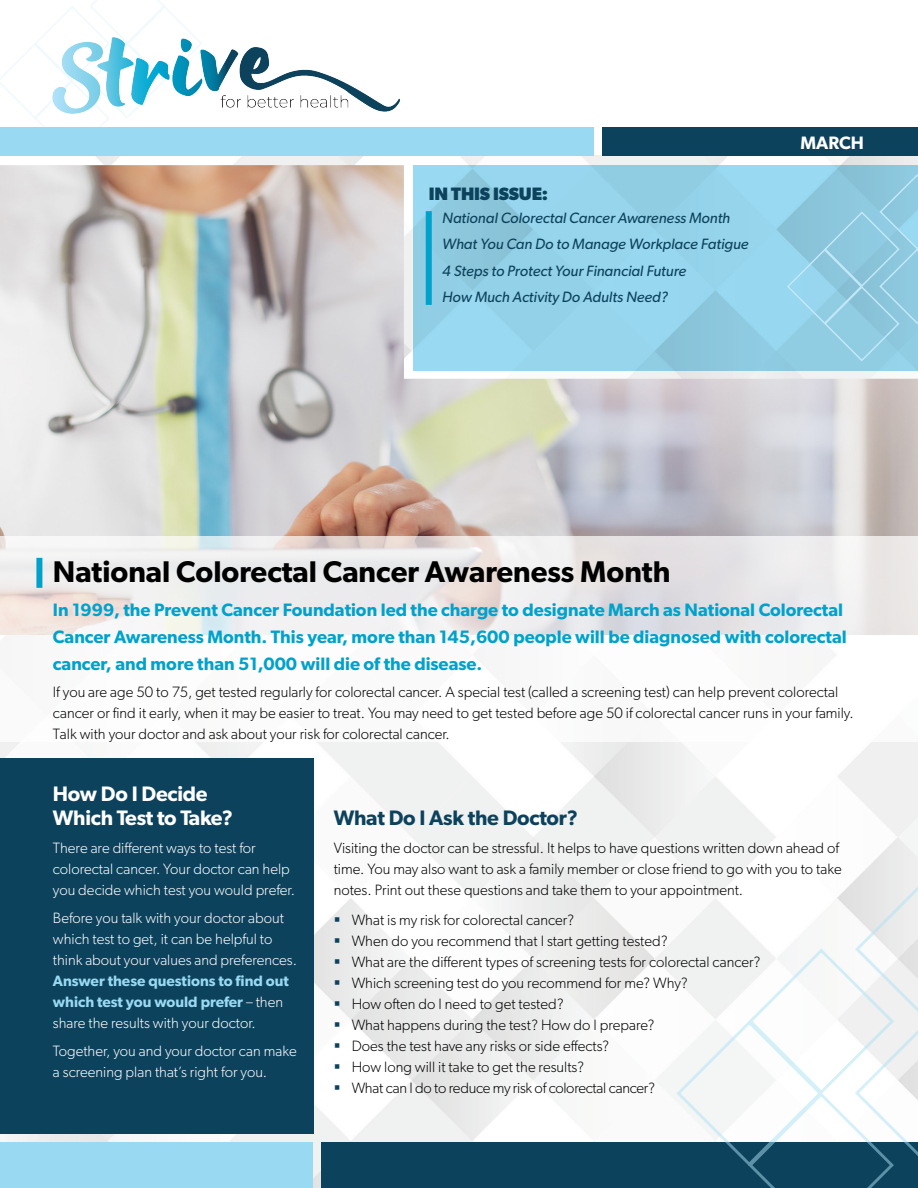
<style>
.page{position:relative;width:918px;height:1188px;background:#fff}
.page>*{position:absolute;margin:0;border:0;box-sizing:border-box;transform-origin:0 0}
.Article_Title{font:600 30px "Gibson";color:#000}
.Subheading_1_White{font:600 21px/24px "Gibson";letter-spacing:-.01em;color:#fff}
.Subheading_1{font:600 21px "Gibson";letter-spacing:-.01em;color:#0d425d}
.Body_Text_Intro{font:600 18px/27px "Gibson";color:#00a2cc}
.TOC_title{font:700 18px "Gibson";letter-spacing:-.01em;color:#0d425d}
.Month{font:600 18px "Gibson";color:#fff}
.Body_Text{font:300 15px/21px "Gibson";color:#000}
.Body_Text_White{font:300 15px/21px "Gibson";color:#fff}
.TOC_body_text{font:italic 15px "Gibson";color:#0d425d}
.Body_Text-2{font:300 15px "Gibson";letter-spacing:-.02em;color:#000}
.s1{font-weight:600;color:#99d9f1}
</style>
<div class="page">
<div style="left:602px;top:128px;width:316px;height:28px;background:#0d425d"></div>
<svg style="left:0;top:0;width:203px;height:157px"></svg>
<div style="left:0;top:128px;width:594px;height:28px;background:#99d9f1"></div>
<div style="left:0;top:1142px;width:314px;height:46px;background:#99d9f1"></div>
<div style="left:321px;top:1142px;width:597px;height:46px;background:#0d425d"></div>
<img style="left:0;top:165px;width:918px;height:371px">
<svg style="left:0;top:536px;width:918px;height:206px"></svg>
<div style="left:36px;top:558px;width:6px;height:30px;background:#00a2cc"></div>
<div style="left:0;top:758px;width:314px;height:376px;background:#0d425d"></div>
<svg style="left:675px;top:875px;width:243px;height:313px"></svg>
<div style="left:426px;top:211px;width:6px;height:94px;background:#00a2cc"></div>
<svg style="left:786px;top:173px;width:132px;height:190px;background:#90cbe1"></svg>
<img style="left:38px;top:32px;width:362px;height:86px">
<svg style="left:335px;top:917px;width:4px;height:4px"></svg>
<svg style="left:335px;top:938px;width:4px;height:4px"></svg>
<svg style="left:335px;top:959px;width:4px;height:4px"></svg>
<svg style="left:335px;top:980px;width:4px;height:4px"></svg>
<svg style="left:335px;top:1001px;width:4px;height:4px"></svg>
<p class="TOC_title" style="left:429px;top:183px;width:121px">IN THIS ISSUE:</p>
<p class="TOC_body_text" style="left:442px;top:209px;width:289px">National Colorectal Cancer Awareness Month</p>
<p class="TOC_body_text" style="left:442px;top:235px;width:308px">What You Can Do to Manage Workplace Fatigue</p>
<p class="TOC_body_text" style="left:442px;top:261px;width:246px">4 Steps to Protect Your Financial Future</p>
<p class="TOC_body_text" style="left:442px;top:288px;width:227px">How Much Activity Do Adults Need?</p>
<p class="Month" style="left:800px;top:132px;width:65px">MARCH</p>
<p class="Article_Title" style="left:53px;top:554px;width:619px">National Colorectal Cancer Awareness Month</p>
<p class="Body_Text_Intro" style="left:53px;top:595px;width:795px">In 1999, the Prevent Cancer Foundation led the charge to designate March as National Colorectal<br>Cancer Awareness Month. This year, more than 145,600 people will be diagnosed with colorectal cancer, and more than 51,000 will die of the disease.</p>
<p class="Body_Text" style="left:53px;top:682px;width:802px">If you are age 50 to 75, get tested regularly for colorectal cancer. A special test (called a screening test) can help prevent colorectal cancer or find it early, when it may be easier to treat. You may need to get tested before age 50 if colorectal cancer runs in your family.<br>Talk with your doctor and ask about your risk for colorectal cancer.</p>
<p class="Subheading_1_White" style="left:53px;top:782px;width:182px">How Do I Decide<br>Which Test to Take?</p>
<p class="Body_Text_White" style="left:53px;top:837px;width:244px">There are different ways to test for colorectal cancer. Your doctor can help you decide which test you would prefer.</p>
<p class="Body_Text_White" style="left:53px;top:907px;width:246px">Before you talk with your doctor about which test to get, it can be helpful to think about your values and preferences.<br><span class="s1">Answer these questions to find out which test you would prefer</span> – then share the results with your doctor.</p>
<p class="Body_Text_White" style="left:53px;top:1040px;width:245px">Together, you and your doctor can make a screening plan that’s right for you.</p>
<p class="Subheading_1" style="left:334px;top:805px;width:246px">What Do I Ask the Doctor?</p>
<p class="Body_Text" style="left:334px;top:837px;width:509px">Visiting the doctor can be stressful. It helps to have questions written down ahead of time. You may also want to ask a family member or close friend to go with you to take notes. Print out these questions and take them to your appointment.</p>
<p class="Body_Text" style="left:352px;top:909px;width:224px">What is my risk for colorectal cancer?</p>
<p class="Body_Text" style="left:352px;top:930px;width:318px">When do you recommend that I start getting tested?</p>
<p class="Body_Text" style="left:352px;top:951px;width:410px">What are the different types of screening tests for colorectal cancer?</p>
<p class="Body_Text" style="left:352px;top:972px;width:338px">Which screening test do you recommend for me? Why?</p>
<p class="Body_Text" style="left:352px;top:993px;width:214px">How often do I need to get tested?</p>
<p class="Body_Text" style="left:352px;top:1014px;width:304px">What happens during the test? How do I prepare?</p>
<p class="Body_Text" style="left:352px;top:1035px;width:259px">Does the test have any risks or side effects?</p>
<p class="Body_Text" style="left:352px;top:1056px;width:234px">How long will it take to get the results?</p>
<p class="Body_Text-2" style="left:352px;top:1078px;width:305px">What can I do to reduce my risk of colorectal cancer?</p>
</div>
